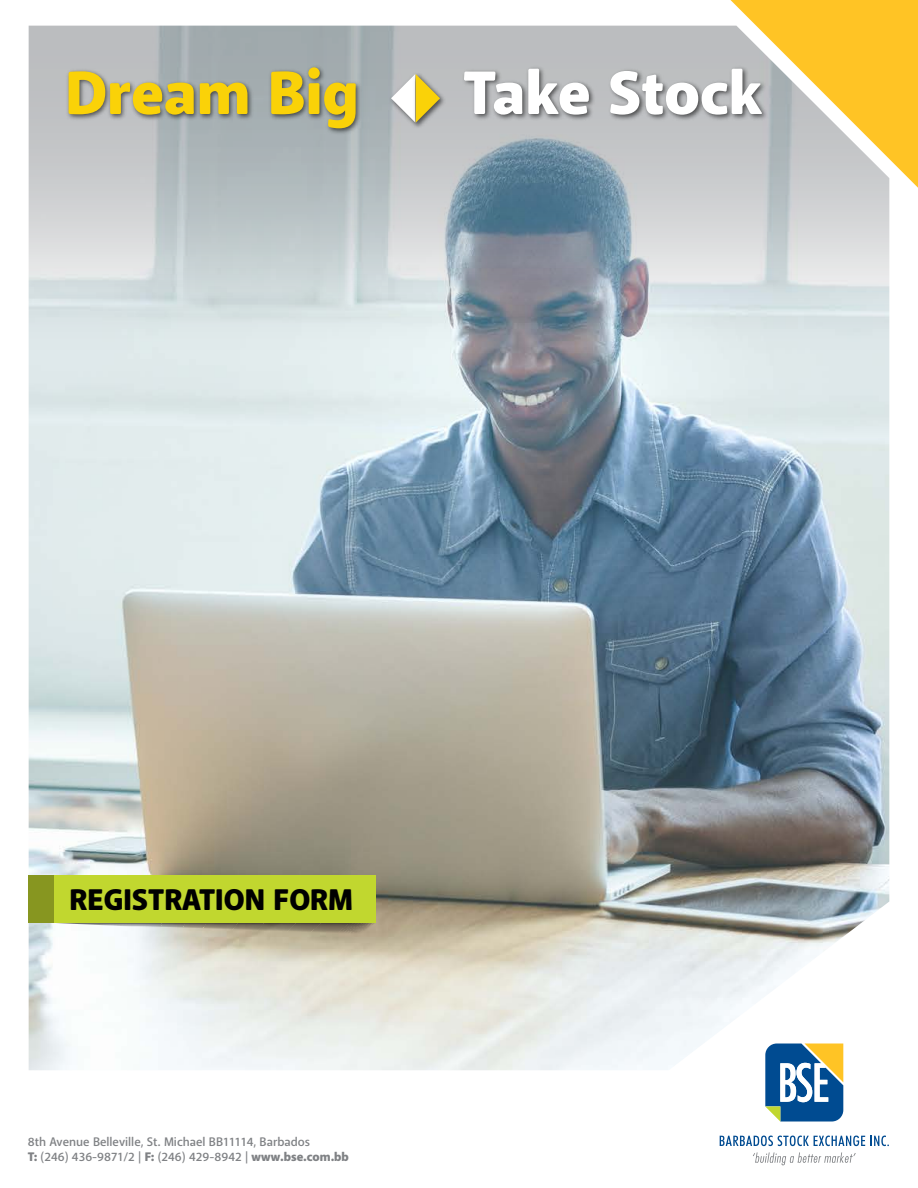
<style>
.page{position:relative;width:918px;height:1188px;background:#fff}
.page>*{position:absolute;margin:0;border:0;box-sizing:border-box;transform-origin:0 0}
.t1{font:900 60.75px "Anago";color:#fff}
.t2{font:900 60.75px "Anago";color:#fad208}
.t3{font:900 29.55px "Anago";color:#000}
.t4{font:500 12.3px/15.5px "Anago";color:#808285}
.s1{font-weight:900}
</style>
<div class="page">
<img style="left:29px;top:368px;width:860px;height:702px">
<svg style="left:29px;top:26px;width:860px;height:342px;background:#bec6cb"></svg>
<svg style="left:730px;top:0;width:188px;height:188px;background:#f0c95f"></svg>
<img style="left:61px;top:58px;width:793px;height:99px">
<img style="left:387px;top:70px;width:24px;height:62px">
<img style="left:411px;top:70px;width:38px;height:62px">
<svg style="left:391px;top:74px;width:49px;height:49px"></svg>
<svg style="left:753px;top:1152px;width:103px;height:13px"></svg>
<svg style="left:765px;top:1044px;width:78px;height:78px"></svg>
<svg style="left:720px;top:1136px;width:169px;height:10px"></svg>
<svg style="left:53px;top:923px;width:323px;height:14px"></svg>
<div style="left:28px;top:876px;width:348px;height:47px;background:#c1d72f"></div>
<div style="left:28px;top:876px;width:25px;height:47px;background:#879620"></div>
<h1 class="t2" style="left:65px;top:55px;width:295px">Dream Big</h1>
<h1 class="t1" style="left:463px;top:55px;width:301px">Take Stock</h1>
<h2 class="t3" style="left:70px;top:881px;width:285px">REGISTRATION FORM</h2>
<p class="t4" style="left:28px;top:1134px;width:323px">8th Avenue Belleville, St. Michael BB11114, Barbados<br><span class="s1">T:</span> (246) 436-9871/2 | <span class="s1">F:</span> (246) 429-8942 | <span class="s1">www.bse.com.bb</span></p>
</div>
